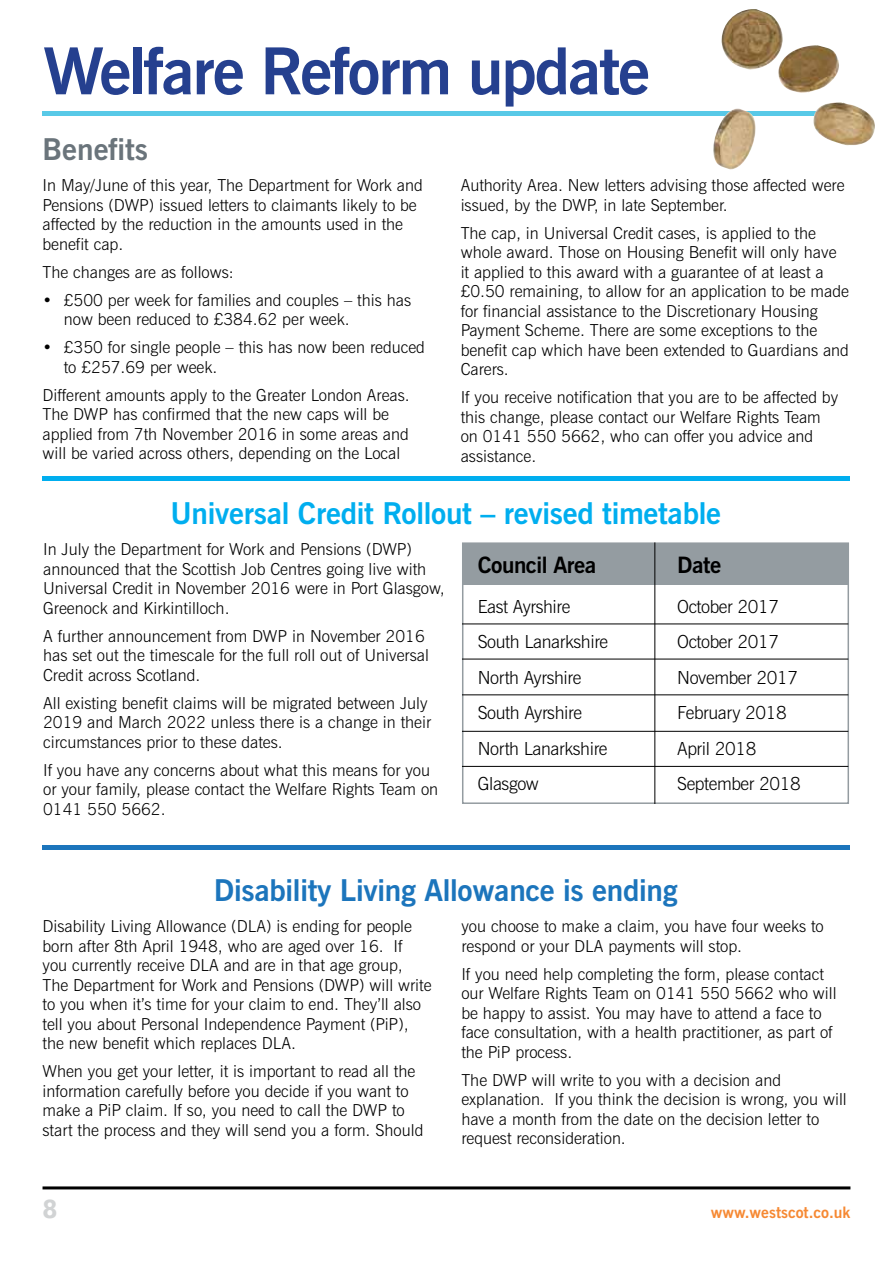
<style>
.page{position:relative;width:893px;height:1263px;background:#fff}
.page>*{position:absolute;margin:0;border:0;box-sizing:border-box;transform-origin:0 0}
.t1{font:700 64.5px "News Gothic BT";letter-spacing:-.03em;color:#25408f}
.t2{font:700 30px "News Gothic BT";letter-spacing:-.01em;color:#00aeef}
.t3{font:700 30px "News Gothic BT";letter-spacing:-.01em;color:#1c75bc}
.t4{font:700 30px "News Gothic BT";color:#6a747b}
.t5{font:700 27px "Rockwell";color:#d1d3d4}
.t6{font:700 22.5px "News Gothic BT";letter-spacing:-.02em;color:#000}
.t7{font:300 18px "News Gothic BT";letter-spacing:-.02em;color:#000}
.t8{font:300 16.5px/19.5px "News Gothic BT";color:#000}
.t9{font:700 15.75px "News Gothic BT";color:#f68933}
</style>
<div class="page">
<hr style="left:43px;top:1186px;width:807px;height:3px;background:#000">
<hr style="left:43px;top:112px;width:807px;height:4px;background:#58c9e7">
<hr style="left:43px;top:477px;width:807px;height:4px;background:#00aeef">
<div style="left:43px;top:845px;width:807px;height:5px;background:#1c75bc"></div>
<div style="left:462px;top:542px;width:387px;height:262px;border:2px solid #949ca1"></div>
<div style="left:463px;top:543px;width:385px;height:42px;background:#949ca1"></div>
<img style="left:711px;top:9px;width:164px;height:160px">
<hr style="left:654px;top:542px;width:1px;height:262px;background:#000">
<hr style="left:462px;top:623px;width:386px;height:1px;background:#000">
<hr style="left:462px;top:659px;width:386px;height:1px;background:#000">
<hr style="left:462px;top:694px;width:386px;height:1px;background:#000">
<hr style="left:462px;top:731px;width:386px;height:1px;background:#000">
<hr style="left:462px;top:766px;width:386px;height:1px;background:#000">
<h1 class="t1" style="left:43px;top:32px;width:608px">Welfare Reform update</h1>
<h2 class="t4" style="left:43px;top:131px;width:107px">Benefits</h2>
<p class="t8" style="left:43px;top:175px;width:382px">In May/June of this year, The Department for Work and Pensions (DWP) issued letters to claimants likely to be affected by the reduction in the amounts used in the benefit cap.</p>
<p class="t8" style="left:43px;top:262px;width:193px">The changes are as follows:</p>
<p class="t8" style="left:64px;top:290px;width:349px;text-indent:-21px">• £500 per week for families and couples – this has now been reduced to £384.62 per week.</p>
<p class="t8" style="left:64px;top:337px;width:363px;text-indent:-21px">• £350 for single people – this has now been reduced to £257.69 per week.</p>
<p class="t8" style="left:43px;top:385px;width:369px">Different amounts apply to the Greater London Areas.<br>The DWP has confirmed that the new caps will be applied from 7th November 2016 in some areas and will be varied across others, depending on the Local</p>
<p class="t8" style="left:461px;top:175px;width:385px">Authority Area. New letters advising those affected were issued, by the DWP, in late September.</p>
<p class="t8" style="left:461px;top:223px;width:390px">The cap, in Universal Credit cases, is applied to the whole award. Those on Housing Benefit will only have it applied to this award with a guarantee of at least a £0.50 remaining, to allow for an application to be made for financial assistance to the Discretionary Housing Payment Scheme. There are some exceptions to the benefit cap which have been extended to Guardians and Carers.</p>
<p class="t8" style="left:461px;top:387px;width:379px">If you receive notification that you are to be affected by this change, please contact our Welfare Rights Team on 0141 550 5662, who can offer you advice and assistance.</p>
<h2 class="t2" style="left:170px;top:495px;width:552px">Universal Credit Rollout – revised timetable</h2>
<p class="t8" style="left:43px;top:539px;width:403px">In July the Department for Work and Pensions (DWP) announced that the Scottish Job Centres going live with Universal Credit in November 2016 were in Port Glasgow, Greenock and Kirkintilloch.</p>
<p class="t8" style="left:43px;top:626px;width:387px">A further announcement from DWP in November 2016 has set out the timescale for the full roll out of Universal<br>Credit across Scotland.</p>
<p class="t8" style="left:43px;top:693px;width:390px">All existing benefit claims will be migrated between July<br>2019 and March 2022 unless there is a change in their circumstances prior to these dates.</p>
<p class="t8" style="left:43px;top:760px;width:397px">If you have any concerns about what this means for you or your family, please contact the Welfare Rights Team on<br>0141 550 5662.</p>
<h3 class="t6" style="left:478px;top:551px;width:120px">Council Area</h3>
<h3 class="t6" style="left:677px;top:551px;width:46px">Date</h3>
<p class="t7" style="left:478px;top:595px;width:94px">East Ayrshire</p>
<p class="t7" style="left:677px;top:595px;width:103px">October 2017</p>
<p class="t7" style="left:478px;top:631px;width:132px">South Lanarkshire</p>
<p class="t7" style="left:677px;top:631px;width:103px">October 2017</p>
<p class="t7" style="left:478px;top:666px;width:105px">North Ayrshire</p>
<p class="t7" style="left:677px;top:666px;width:122px">November 2017</p>
<p class="t7" style="left:478px;top:702px;width:106px">South Ayrshire</p>
<p class="t7" style="left:677px;top:702px;width:111px">February 2018</p>
<p class="t7" style="left:478px;top:737px;width:131px">North Lanarkshire</p>
<p class="t7" style="left:677px;top:737px;width:81px">April 2018</p>
<p class="t7" style="left:478px;top:773px;width:63px">Glasgow</p>
<p class="t7" style="left:677px;top:773px;width:125px">September 2018</p>
<h2 class="t3" style="left:214px;top:872px;width:465px">Disability Living Allowance is ending</h2>
<p class="t8" style="left:43px;top:916px;width:391px">Disability Living Allowance (DLA) is ending for people born after 8th April 1948, who are aged over 16. If<br>you currently receive DLA and are in that age group, The Department for Work and Pensions (DWP) will write to you when it’s time for your claim to end. They’ll also tell you about Personal Independence Payment (PiP), the new benefit which replaces DLA.</p>
<p class="t8" style="left:43px;top:1062px;width:382px">When you get your letter, it is important to read all the information carefully before you decide if you want to make a PiP claim. If so, you need to call the DWP to start the process and they will send you a form. Should</p>
<p class="t8" style="left:461px;top:917px;width:364px">you choose to make a claim, you have four weeks to respond or your DLA payments will stop.</p>
<p class="t8" style="left:461px;top:964px;width:377px">If you need help completing the form, please contact our Welfare Rights Team on 0141 550 5662 who will be happy to assist. You may have to attend a face to face consultation, with a health practitioner, as part of the PiP process.</p>
<p class="t8" style="left:461px;top:1070px;width:387px">The DWP will write to you with a decision and explanation. If you think the decision is wrong, you will have a month from the date on the decision letter to request reconsideration.</p>
<h3 class="t5" style="left:43px;top:1192px;width:16px">8</h3>
<p class="t9" style="left:711px;top:1203px;width:141px">www.westscot.co.uk</p>
</div>
